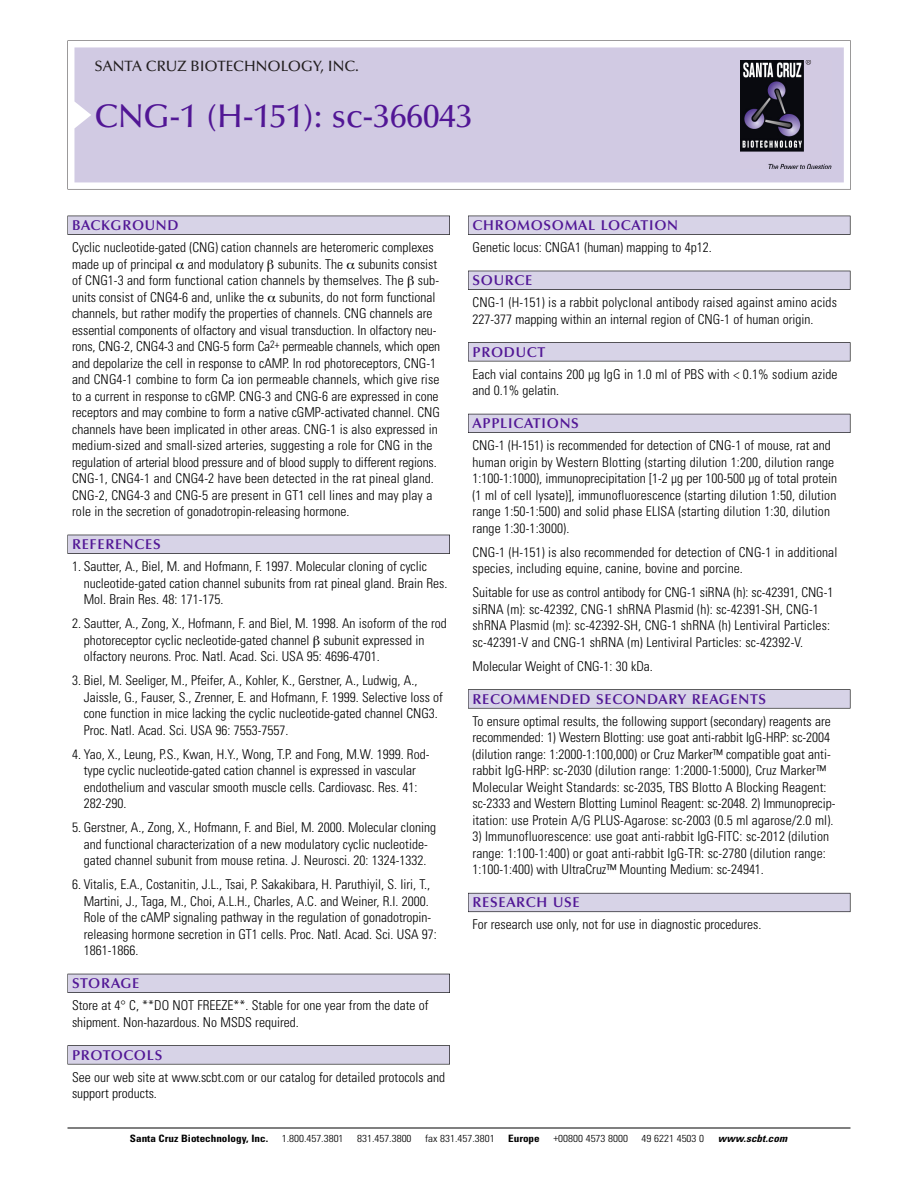
<style>
.page{position:relative;width:918px;height:1188px;background:#fff}
.page>*{position:absolute;margin:0;border:0;box-sizing:border-box;transform-origin:0 0}
.t1{font:500 33px "Optima";color:#511695}
.t2{font:500 15px "Optima";color:#231f20}
.t3{font:600 14.25px "Optima";letter-spacing:.05em;color:#511695}
.t4{font:300 condensed 13.5px/16.5px "Univers";color:#000}
.t5{font:300 condensed 10.2px "Univers";color:#000;scale:1.1 1}
.t6{font:700 condensed 10.2px "Univers";color:#000;scale:1.1 1}
.t7{font:italic 700 condensed 10.2px "Univers";letter-spacing:.005em;color:#000;scale:1.1 1}
</style>
<div class="page">
<svg style="left:68px;top:40px;width:783px;height:149px"></svg>
<div style="left:74px;top:47px;width:770px;height:135px;background:#d1cae3"></div>
<img style="left:741px;top:60px;width:90px;height:108px">
<div style="left:68px;top:216px;width:382px;height:19px;background:#525155"></div>
<div style="left:68px;top:216px;width:381px;height:18px;background:#d7d3e7"></div>
<div style="left:68px;top:535px;width:382px;height:19px;background:#515055"></div>
<div style="left:68px;top:535px;width:381px;height:18px;background:#d7d3e7"></div>
<div style="left:68px;top:974px;width:382px;height:19px;background:#525158"></div>
<div style="left:68px;top:974px;width:381px;height:18px;background:#d7d3e7"></div>
<div style="left:68px;top:1045px;width:382px;height:19px;background:#575759"></div>
<div style="left:68px;top:1046px;width:381px;height:18px;background:#d7d3e7"></div>
<div style="left:468px;top:216px;width:382px;height:19px;background:#525155"></div>
<div style="left:468px;top:216px;width:382px;height:18px;background:#d7d3e7"></div>
<div style="left:468px;top:271px;width:382px;height:19px;background:#515055"></div>
<div style="left:468px;top:271px;width:382px;height:18px;background:#d7d3e7"></div>
<div style="left:468px;top:342px;width:382px;height:19px;background:#545357"></div>
<div style="left:468px;top:343px;width:382px;height:18px;background:#d7d3e7"></div>
<div style="left:468px;top:414px;width:382px;height:19px;background:#54535a"></div>
<div style="left:468px;top:414px;width:382px;height:18px;background:#d7d3e7"></div>
<svg style="left:468px;top:689px;width:382px;height:20px"></svg>
<div style="left:468px;top:690px;width:382px;height:18px;background:#d7d3e7"></div>
<div style="left:468px;top:893px;width:382px;height:19px;background:#66646e"></div>
<div style="left:468px;top:893px;width:382px;height:18px;background:#d7d3e7"></div>
<hr style="left:68px;top:1128px;width:782px;height:1px;background:#000">
<p class="t2" style="left:94px;top:61px;width:266px">SANTA CRUZ BIOTECHNOLOGY, INC.</p>
<h1 class="t1" style="left:94px;top:103px;width:380px">CNG-1 (H-151): sc-366043</h1>
<p class="t3" style="left:72px;top:219px;width:108px">BACKGROUND</p>
<p class="t4" style="left:72px;top:240px;width:370px">Cyclic nucleotide-gated (CNG) cation channels are heteromeric complexes made up of principal and modulatory subunits. The subunits consist of CNG1-3 and form functional cation channels by themselves. The sub&shy;units consist of CNG4-6 and, unlike the subunits, do not form functional channels, but rather modify the properties of channels. CNG channels are essential components of olfactory and visual transduction. In olfactory neu&shy;rons, CNG-2, CNG4-3 and CNG-5 form Ca<sup>2+</sup> permeable channels, which open and depolarize the cell in response to cAMP. In rod photoreceptors, CNG-1 and CNG4-1 combine to form Ca ion permeable channels, which give rise to a current in response to cGMP. CNG-3 and CNG-6 are expressed in cone receptors and may combine to form a native cGMP-activated channel. CNG channels have been implicated in other areas. CNG-1 is also expressed in medium-sized and small-sized arteries, suggesting a role for CNG in the regulation of arterial blood pressure and of blood supply to different regions.<br>CNG-1, CNG4-1 and CNG4-2 have been detected in the rat pineal gland.<br>CNG-2, CNG4-3 and CNG-5 are present in GT1 cell lines and may play a role in the secretion of gonadotropin-releasing hormone.</p>
<p class="t3" style="left:72px;top:539px;width:90px">REFERENCES</p>
<p class="t4" style="left:84px;top:559px;width:365px;text-indent:-12px">1. Sautter, A., Biel, M. and Hofmann, F. 1997. Molecular cloning of cyclic nucleotide-gated cation channel subunits from rat pineal gland. Brain Res.<br>Mol. Brain Res. 48: 171-175.</p>
<p class="t4" style="left:84px;top:616px;width:365px;text-indent:-12px">2. Sautter, A., Zong, X., Hofmann, F. and Biel, M. 1998. An isoform of the rod photoreceptor cyclic necleotide-gated channel subunit expressed in olfactory neurons. Proc. Natl. Acad. Sci. USA 95: 4696-4701.</p>
<p class="t4" style="left:84px;top:673px;width:361px;text-indent:-12px">3. Biel, M. Seeliger, M., Pfeifer, A., Kohler, K., Gerstner, A., Ludwig, A., Jaissle, G., Fauser, S., Zrenner, E. and Hofmann, F. 1999. Selective loss of cone function in mice lacking the cyclic nucleotide-gated channel CNG3.<br>Proc. Natl. Acad. Sci. USA 96: 7553-7557.</p>
<p class="t4" style="left:84px;top:747px;width:347px;text-indent:-12px">4. Yao, X., Leung, P.S., Kwan, H.Y., Wong, T.P. and Fong, M.W. 1999. Rod&shy;type cyclic nucleotide-gated cation channel is expressed in vascular endothelium and vascular smooth muscle cells. Cardiovasc. Res. 41:<br>282-290.</p>
<p class="t4" style="left:72px;top:820px;width:366px;text-align:center">5. Gerstner, A., Zong, X., Hofmann, F. and Biel, M. 2000. Molecular cloning and functional characterization of a new modulatory cyclic nucleotide&shy;gated channel subunit from mouse retina. J. Neurosci. 20: 1324-1332.</p>
<p class="t4" style="left:84px;top:877px;width:355px;text-indent:-12px">6. Vitalis, E.A., Costanitin, J.L., Tsai, P. Sakakibara, H. Paruthiyil, S. Iiri, T., Martini, J., Taga, M., Choi, A.L.H., Charles, A.C. and Weiner, R.I. 2000.<br>Role of the cAMP signaling pathway in the regulation of gonadotropin&shy;releasing hormone secretion in GT1 cells. Proc. Natl. Acad. Sci. USA 97:<br>1861-1866.</p>
<p class="t3" style="left:72px;top:978px;width:69px">STORAGE</p>
<p class="t4" style="left:72px;top:998px;width:358px">Store at 4° C, **DO NOT FREEZE**. Stable for one year from the date of shipment. Non-hazardous. No MSDS required.</p>
<p class="t3" style="left:72px;top:1049px;width:92px">PROTOCOLS</p>
<p class="t4" style="left:72px;top:1070px;width:375px">See our web site at www.scbt.com or our catalog for detailed protocols and support products.</p>
<p class="t3" style="left:473px;top:219px;width:207px">CHROMOSOMAL LOCATION</p>
<p class="t4" style="left:473px;top:240px;width:241px">Genetic locus: CNGA1 (human) mapping to 4p12.</p>
<p class="t3" style="left:473px;top:275px;width:61px">SOURCE</p>
<p class="t4" style="left:473px;top:295px;width:366px">CNG-1 (H-151) is a rabbit polyclonal antibody raised against amino acids<br>227-377 mapping within an internal region of CNG-1 of human origin.</p>
<p class="t3" style="left:473px;top:346px;width:74px">PRODUCT</p>
<p class="t4" style="left:473px;top:367px;width:367px">Each vial contains 200 µg IgG in 1.0 ml of PBS with &lt; 0.1% sodium azide and 0.1% gelatin.</p>
<p class="t3" style="left:473px;top:418px;width:108px">APPLICATIONS</p>
<p class="t4" style="left:473px;top:438px;width:366px">CNG-1 (H-151) is recommended for detection of CNG-1 of mouse, rat and human origin by Western Blotting (starting dilution 1:200, dilution range 1:100-1:1000), immunoprecipitation [1-2 µg per 100-500 µg of total protein (1 ml of cell lysate)], immunofluorescence (starting dilution 1:50, dilution range 1:50-1:500) and solid phase ELISA (starting dilution 1:30, dilution range 1:30-1:3000).</p>
<p class="t4" style="left:473px;top:545px;width:366px">CNG-1 (H-151) is also recommended for detection of CNG-1 in additional species, including equine, canine, bovine and porcine.</p>
<p class="t4" style="left:473px;top:585px;width:362px">Suitable for use as control antibody for CNG-1 siRNA (h): sc-42391, CNG-1 siRNA (m): sc-42392, CNG-1 shRNA Plasmid (h): sc-42391-SH, CNG-1 shRNA Plasmid (m): sc-42392-SH, CNG-1 shRNA (h) Lentiviral Particles: sc-42391-V and CNG-1 shRNA (m) Lentiviral Particles: sc-42392-V.</p>
<p class="t4" style="left:473px;top:659px;width:182px">Molecular Weight of CNG-1: 30 kDa.</p>
<p class="t3" style="left:473px;top:693px;width:295px">RECOMMENDED SECONDARY REAGENTS</p>
<p class="t4" style="left:473px;top:714px;width:364px">To ensure optimal results, the following support (secondary) reagents are recommended: 1) Western Blotting: use goat anti-rabbit IgG-HRP: sc-2004 (dilution range: 1:2000-1:100,000) or Cruz Marker™ compatible goat anti&shy;rabbit IgG-HRP: sc-2030 (dilution range: 1:2000-1:5000), Cruz Marker™ Molecular Weight Standards: sc-2035, TBS Blotto A Blocking Reagent: sc-2333 and Western Blotting Luminol Reagent: sc-2048. 2) Immunoprecip&shy;itation: use Protein A/G PLUS-Agarose: sc-2003 (0.5 ml agarose/2.0 ml).</p>
<p class="t4" style="left:473px;top:829px;width:358px">3) Immunofluorescence: use goat anti-rabbit IgG-FITC: sc-2012 (dilution range: 1:100-1:400) or goat anti-rabbit IgG-TR: sc-2780 (dilution range:<br>1:100-1:400) with UltraCruz™ Mounting Medium: sc-24941.</p>
<p class="t3" style="left:473px;top:897px;width:109px">RESEARCH USE</p>
<p class="t4" style="left:473px;top:917px;width:290px">For research use only, not for use in diagnostic procedures.</p>
<p class="t6" style="left:130px;top:1135px;width:127px">Santa Cruz Biotechnology, Inc.</p>
<p class="t5" style="left:282px;top:1135px;width:58px">1.800.457.3801</p>
<p class="t5" style="left:357px;top:1135px;width:51px">831.457.3800</p>
<p class="t5" style="left:425px;top:1135px;width:65px">fax 831.457.3801</p>
<p class="t6" style="left:508px;top:1135px;width:30px">Europe</p>
<p class="t5" style="left:553px;top:1135px;width:69px">+00800 4573 8000</p>
<p class="t5" style="left:642px;top:1135px;width:58px">49 6221 4503 0</p>
<p class="t7" style="left:718px;top:1135px;width:64px">www.scbt.com</p>
</div>
